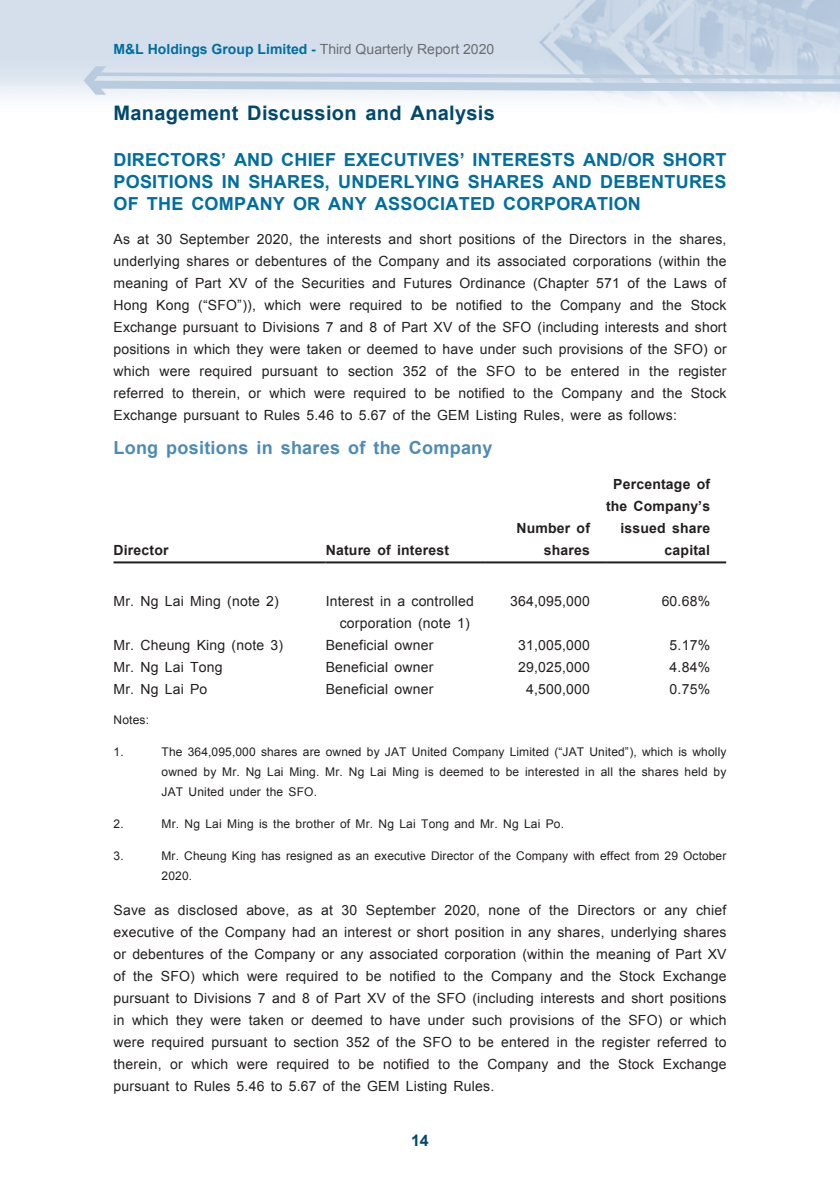
<style>
.page{position:relative;width:840px;height:1191px;background:#fff}
.page>*{position:absolute;margin:0;border:0;box-sizing:border-box;transform-origin:0 0}
._02a_Title{font:700 20px "Arial";letter-spacing:.015em;color:#00486c}
._03_H1{font:700 18px/22px "Arial";letter-spacing:.015em;color:#006e9f;text-align:justify}
._04___H2{font:700 18px "Arial";letter-spacing:.015em;color:#4d8bb4}
.t1{font:700 16px "Arial";color:#00486c}
._01_Body_Text{font:14px/22px "Arial";letter-spacing:.015em;color:#231f20;text-align:justify}
._01_Body_Text-2{font:700 14px/22px "Arial";letter-spacing:.015em;color:#231f20;text-align:right}
._15_Table_Stub{font:14px "Arial";letter-spacing:.015em;color:#231f20}
.t2{font:700 14px "Arial";color:#006e9f}
._15_Table_Stub-2{font:700 14px "Arial";letter-spacing:.015em;color:#231f20}
._21_IN0__Note{font:12px/20px "Arial";letter-spacing:.015em;color:#231f20;text-align:justify}
.s1{font-weight:400;color:#6c6d70}
</style>
<div class="page">
<img style="left:0;top:0;width:839px;height:564px">
<svg style="left:83px;top:66px;width:756px;height:29px;background:#cedae8"></svg>
<hr style="left:113px;top:561px;width:212px;height:2px;background:#231f20">
<hr style="left:325px;top:561px;width:160px;height:2px;background:#231f20">
<hr style="left:485px;top:561px;width:120px;height:2px;background:#231f20">
<hr style="left:605px;top:561px;width:120px;height:2px;background:#231f20">
<p class="t2" style="left:113px;top:40px;width:382px">M&amp;L Holdings Group Limited - <span class="s1">Third Quarterly Report 2020</span></p>
<p class="_02a_Title" style="left:113px;top:100px;width:383px">Management Discussion and Analysis</p>
<p class="_03_H1" style="left:113px;top:149px;width:614px">DIRECTORS’ AND CHIEF EXECUTIVES’ INTERESTS AND/OR SHORT POSITIONS IN SHARES, UNDERLYING SHARES AND DEBENTURES OF THE COMPANY OR ANY ASSOCIATED CORPORATION</p>
<p class="_01_Body_Text" style="left:113px;top:228px;width:614px">As at 30 September 2020, the interests and short positions of the Directors in the shares, underlying shares or debentures of the Company and its associated corporations (within the meaning of Part XV of the Securities and Futures Ordinance (Chapter 571 of the Laws of Hong Kong (“SFO”)), which were required to be notified to the Company and the Stock Exchange pursuant to Divisions 7 and 8 of Part XV of the SFO (including interests and short positions in which they were taken or deemed to have under such provisions of the SFO) or which were required pursuant to section 352 of the SFO to be entered in the register referred to therein, or which were required to be notified to the Company and the Stock Exchange pursuant to Rules 5.46 to 5.67 of the GEM Listing Rules, were as follows:</p>
<p class="_04___H2" style="left:113px;top:436px;width:380px">Long positions in shares of the Company</p>
<p class="_15_Table_Stub-2" style="left:113px;top:540px;width:57px">Director</p>
<p class="_01_Body_Text-2" style="left:325px;top:539px;width:125px">Nature of interest</p>
<p class="_01_Body_Text-2" style="left:516px;top:517px;width:75px">Number of shares</p>
<p class="_01_Body_Text-2" style="left:605px;top:473px;width:106px">Percentage of the Company’s issued share capital</p>
<p class="_15_Table_Stub" style="left:113px;top:591px;width:167px">Mr. Ng Lai Ming (note 2)</p>
<p class="_01_Body_Text" style="left:339px;top:590px;width:136px;text-indent:-14px">Interest in a controlled corporation (note 1)</p>
<p class="_01_Body_Text" style="left:510px;top:590px;width:81px">364,095,000</p>
<p class="_01_Body_Text" style="left:661px;top:590px;width:50px">60.68%</p>
<p class="_15_Table_Stub" style="left:113px;top:635px;width:171px">Mr. Cheung King (note 3)</p>
<p class="_01_Body_Text" style="left:325px;top:634px;width:109px">Beneficial owner</p>
<p class="_01_Body_Text" style="left:518px;top:634px;width:73px">31,005,000</p>
<p class="_01_Body_Text" style="left:669px;top:634px;width:42px">5.17%</p>
<p class="_15_Table_Stub" style="left:113px;top:657px;width:110px">Mr. Ng Lai Tong</p>
<p class="_01_Body_Text" style="left:325px;top:656px;width:109px">Beneficial owner</p>
<p class="_01_Body_Text" style="left:518px;top:656px;width:73px">29,025,000</p>
<p class="_01_Body_Text" style="left:669px;top:656px;width:42px">4.84%</p>
<p class="_15_Table_Stub" style="left:113px;top:679px;width:95px">Mr. Ng Lai Po</p>
<p class="_01_Body_Text" style="left:325px;top:678px;width:109px">Beneficial owner</p>
<p class="_01_Body_Text" style="left:526px;top:678px;width:65px">4,500,000</p>
<p class="_01_Body_Text" style="left:669px;top:678px;width:42px">0.75%</p>
<p class="_21_IN0__Note" style="left:113px;top:710px;width:37px">Notes:</p>
<p class="_21_IN0__Note" style="left:113px;top:742px;width:12px">1.</p>
<p class="_21_IN0__Note" style="left:161px;top:742px;width:566px">The 364,095,000 shares are owned by JAT United Company Limited (“JAT United”), which is wholly owned by Mr. Ng Lai Ming. Mr. Ng Lai Ming is deemed to be interested in all the shares held by JAT United under the SFO.</p>
<p class="_21_IN0__Note" style="left:113px;top:814px;width:12px">2.</p>
<p class="_21_IN0__Note" style="left:161px;top:814px;width:404px">Mr. Ng Lai Ming is the brother of Mr. Ng Lai Tong and Mr. Ng Lai Po.</p>
<p class="_21_IN0__Note" style="left:113px;top:846px;width:12px">3.</p>
<p class="_21_IN0__Note" style="left:161px;top:846px;width:566px">Mr. Cheung King has resigned as an executive Director of the Company with effect from 29 October<br>2020.</p>
<p class="_01_Body_Text" style="left:113px;top:898px;width:614px">Save as disclosed above, as at 30 September 2020, none of the Directors or any chief executive of the Company had an interest or short position in any shares, underlying shares or debentures of the Company or any associated corporation (within the meaning of Part XV of the SFO) which were required to be notified to the Company and the Stock Exchange pursuant to Divisions 7 and 8 of Part XV of the SFO (including interests and short positions in which they were taken or deemed to have under such provisions of the SFO) or which were required pursuant to section 352 of the SFO to be entered in the register referred to therein, or which were required to be notified to the Company and the Stock Exchange pursuant to Rules 5.46 to 5.67 of the GEM Listing Rules.</p>
<p class="t1" style="left:411px;top:1130px;width:19px">14</p>
</div>
